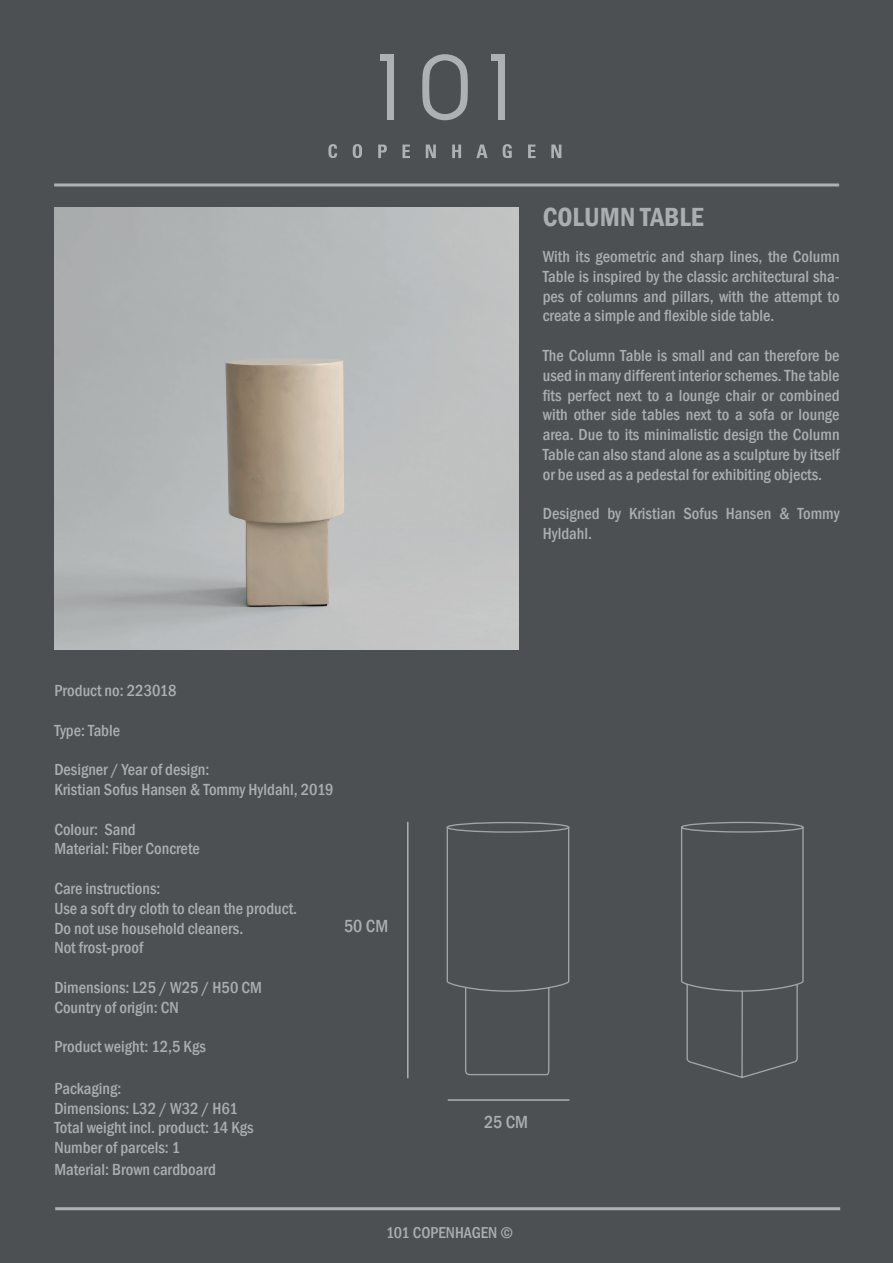
<style>
.page{position:relative;width:893px;height:1263px;background:#4c5053}
.page>*{position:absolute;margin:0;border:0;box-sizing:border-box;transform-origin:0 0}
.t1{font:600 condensed 27px "Franklin Gothic";color:#abaeaf}
.t2{font:500 condensed 18px "Franklin Gothic";color:#abaeaf}
.t3{font:500 condensed 16.5px/19.8px "Franklin Gothic";color:#abaeaf}
.t4{font:500 condensed 16.2px "Franklin Gothic";color:#abaeaf}
</style>
<div class="page">
<img style="left:54px;top:207px;width:464px;height:442px">
<svg style="left:422px;top:54px;width:46px;height:66px"></svg>
<div style="left:498px;top:58px;width:6px;height:62px;background:#adb1b1"></div>
<div style="left:491px;top:54px;width:13px;height:7px;background:#adb1b1"></div>
<div style="left:387px;top:58px;width:7px;height:62px;background:#adb1b1"></div>
<div style="left:380px;top:54px;width:13px;height:7px;background:#adb1b1"></div>
<svg style="left:328px;top:144px;width:9px;height:14px"></svg>
<svg style="left:353px;top:144px;width:9px;height:14px"></svg>
<svg style="left:378px;top:145px;width:9px;height:13px"></svg>
<svg style="left:402px;top:145px;width:8px;height:13px"></svg>
<svg style="left:426px;top:145px;width:10px;height:13px"></svg>
<svg style="left:452px;top:145px;width:9px;height:13px"></svg>
<svg style="left:476px;top:145px;width:12px;height:13px"></svg>
<svg style="left:503px;top:144px;width:9px;height:14px"></svg>
<svg style="left:528px;top:145px;width:8px;height:13px"></svg>
<svg style="left:551px;top:145px;width:10px;height:13px"></svg>
<hr style="left:54px;top:183px;width:785px;height:3px;background:#adb1b1">
<hr style="left:55px;top:1207px;width:785px;height:3px;background:#adb1b1">
<svg style="left:446px;top:822px;width:124px;height:254px"></svg>
<svg style="left:681px;top:821px;width:123px;height:257px"></svg>
<hr style="left:448px;top:1099px;width:121px;height:2px;background:#adb1b1">
<hr style="left:407px;top:822px;width:2px;height:256px;background:#adb1b1">
<h1 class="t1" style="left:543px;top:199px;width:163px">COLUMN TABLE</h1>
<p class="t3" style="left:543px;top:246px;width:298px;text-align:justify">With its geometric and sharp lines, the Column Table is inspired by the classic architectural sha&shy;pes of columns and pillars, with the attempt to create a simple and flexible side table.</p>
<p class="t3" style="left:543px;top:345px;width:298px;text-align:justify">The Column Table is small and can therefore be used in many different interior schemes. The table fits perfect next to a lounge chair or combined with other side tables next to a sofa or lounge area. Due to its minimalistic design the Column Table can also stand alone as a sculpture by itself or be used as a pedestal for exhibiting objects.</p>
<p class="t3" style="left:543px;top:504px;width:298px">Designed by Kristian Sofus Hansen &amp; Tommy<br>Hyldahl.</p>
<p class="t3" style="left:54px;top:680px;width:124px">Product no: 223018</p>
<p class="t3" style="left:54px;top:720px;width:67px">Type: Table</p>
<p class="t3" style="left:54px;top:760px;width:281px">Designer / Year of design:<br>Kristian Sofus Hansen &amp; Tommy Hyldahl, 2019</p>
<p class="t3" style="left:54px;top:819px;width:147px">Colour: Sand<br>Material: Fiber Concrete</p>
<p class="t3" style="left:54px;top:878px;width:244px">Care instructions:<br>Use a soft dry cloth to clean the product.<br>Do not use household cleaners.<br>Not frost-proof</p>
<p class="t3" style="left:54px;top:977px;width:209px">Dimensions: L25 / W25 / H50 CM<br>Country of origin: CN</p>
<p class="t3" style="left:54px;top:1037px;width:153px">Product weight: 12,5 Kgs</p>
<p class="t3" style="left:54px;top:1078px;width:201px">Packaging:<br>Dimensions: L32 / W32 / H61<br>Total weight incl. product: 14 Kgs<br>Number of parcels: 1</p>
<p class="t3" style="left:54px;top:1159px;width:163px">Material: Brown cardboard</p>
<p class="t2" style="left:344px;top:914px;width:46px">50 CM</p>
<p class="t2" style="left:484px;top:1110px;width:46px">25 CM</p>
<p class="t4" style="left:386px;top:1222px;width:128px">101 COPENHAGEN ©</p>
</div>
